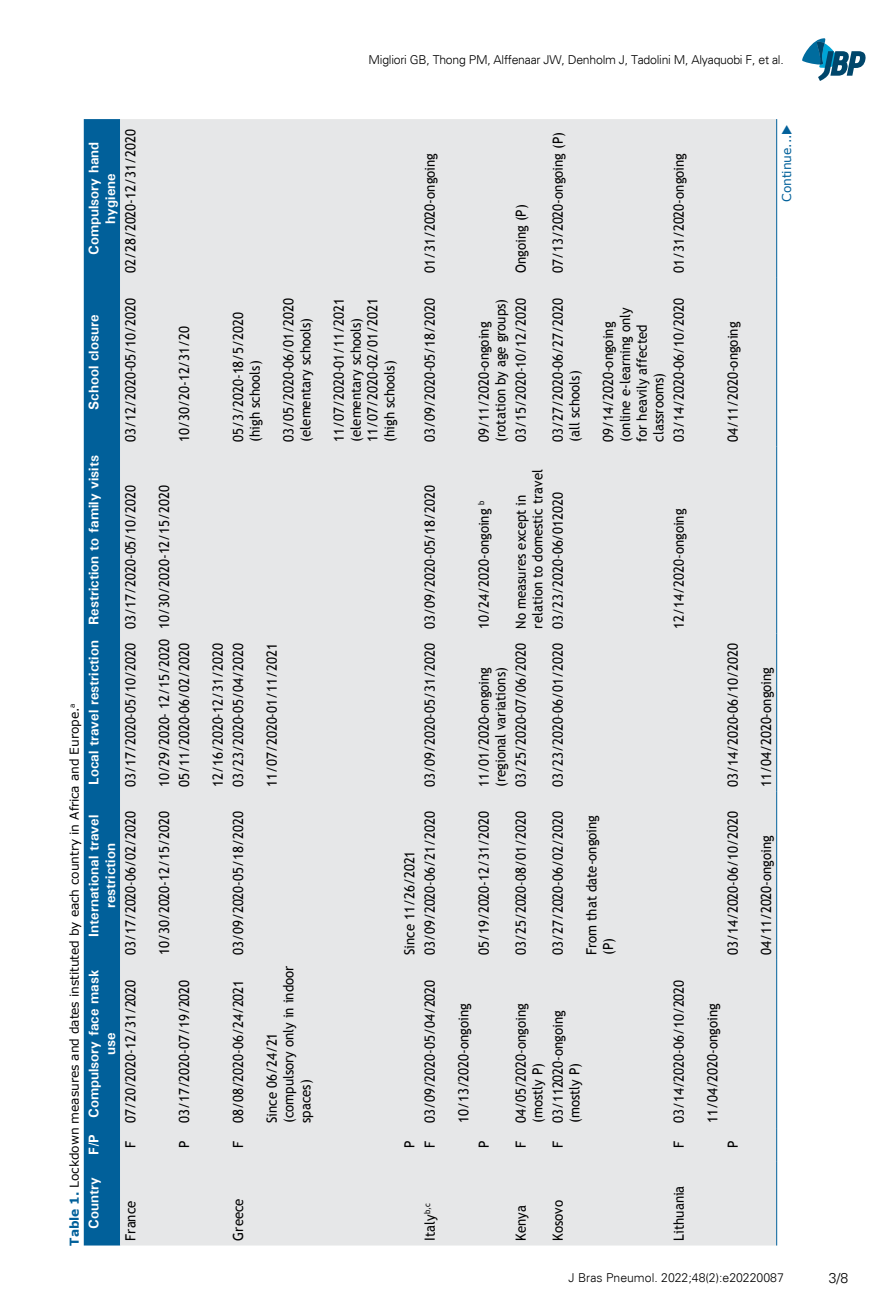
<style>
.page{position:relative;width:893px;height:1315px;background:#fff}
.page>*{position:absolute;margin:0;border:0;box-sizing:border-box;transform-origin:0 0}
.t1{font:14px/16.8px "Trebuchet MS";color:#000;scale:.94 1}
.t2{font:700 14px/16.8px "Univers";color:#fff;text-align:center}
.t3{font:300 14px "Univers";color:#000}
.t4{font:12.25px "Verdana";letter-spacing:-.01em;color:#000}
.t5{font:300 12.25px "Univers";letter-spacing:-.02em;color:#000}
.t6{font:300 12.25px "Univers";color:#000}
.t7{font:12.25px "Verdana";letter-spacing:-.01em;color:#01609a}
.s1{font-weight:700;color:#01609a}
</style>
<div class="page">
<svg style="left:802px;top:38px;width:64px;height:43px"></svg>
<div style="left:84px;top:119px;width:36px;height:1126px;background:#01609a"></div>
<div style="left:120px;top:119px;width:656px;height:1126px;background:#e6e7e8"></div>
<hr style="left:776px;top:1161px;width:1px;height:84px;background:#01609a">
<hr style="left:776px;top:1128px;width:1px;height:33px;background:#01609a">
<hr style="left:776px;top:960px;width:1px;height:168px;background:#01609a">
<hr style="left:776px;top:791px;width:1px;height:169px;background:#01609a">
<hr style="left:776px;top:633px;width:1px;height:158px;background:#01609a">
<hr style="left:776px;top:446px;width:1px;height:187px;background:#01609a">
<hr style="left:776px;top:278px;width:1px;height:168px;background:#01609a">
<hr style="left:776px;top:119px;width:1px;height:159px;background:#01609a">
<p class="t5" style="left:369px;top:52px;width:417px">Migliori GB, Thong PM, Alffenaar JW, Denholm J, Tadolini M, Alyaquobi F, et al.</p>
<p class="t1" style="left:122px;top:273px;width:154px;rotate:-90deg">02/28/2020-12/31/2020</p>
<p class="t2" style="left:85px;top:255px;width:115px;rotate:-90deg">Compulsory hand hygiene</p>
<p class="t1" style="left:422px;top:273px;width:129px;rotate:-90deg">01/31/2020-ongoing</p>
<p class="t2" style="left:85px;top:410px;width:97px;rotate:-90deg">School closure</p>
<p class="t2" style="left:85px;top:785px;width:331px;rotate:-90deg">Local travel restriction Restriction to family visits</p>
<p class="t4" style="left:67px;top:1245px;width:543px;rotate:-90deg"><span class="s1">Table 1.</span> Lockdown measures and dates instituted by each country in Africa and Europe.<sup>a</sup></p>
<p class="t2" style="left:85px;top:936px;width:123px;rotate:-90deg">International travel restriction</p>
<p class="t2" style="left:85px;top:1055px;width:87px;text-align:left;text-indent:-100px;rotate:-90deg">F/P Compulsory face mask use</p>
<p class="t2" style="left:85px;top:1229px;width:53px;rotate:-90deg">Country</p>
<p class="t1" style="left:122px;top:442px;width:154px;rotate:-90deg">03/12/2020-05/10/2020</p>
<p class="t1" style="left:122px;top:628px;width:154px;rotate:-90deg">03/17/2020-05/10/2020</p>
<p class="t1" style="left:156px;top:628px;width:154px;rotate:-90deg">10/30/2020-12/15/2020</p>
<p class="t1" style="left:122px;top:787px;width:154px;rotate:-90deg">03/17/2020-05/10/2020</p>
<p class="t1" style="left:156px;top:787px;width:158px;rotate:-90deg">10/29/2020- 12/15/2020</p>
<p class="t1" style="left:122px;top:955px;width:154px;rotate:-90deg">03/17/2020-06/02/2020</p>
<p class="t1" style="left:156px;top:955px;width:154px;rotate:-90deg">10/30/2020-12/15/2020</p>
<p class="t1" style="left:122px;top:1123px;width:154px;rotate:-90deg">07/20/2020-12/31/2020</p>
<p class="t1" style="left:122px;top:1148px;width:9px;rotate:-90deg">F</p>
<p class="t1" style="left:122px;top:1240px;width:44px;rotate:-90deg">France</p>
<p class="t1" style="left:176px;top:442px;width:125px;rotate:-90deg">10/30/20-12/31/20</p>
<p class="t1" style="left:176px;top:787px;width:154px;rotate:-90deg">05/11/2020-06/02/2020</p>
<p class="t1" style="left:210px;top:787px;width:154px;rotate:-90deg">12/16/2020-12/31/2020</p>
<p class="t1" style="left:176px;top:1123px;width:154px;rotate:-90deg">03/17/2020-07/19/2020</p>
<p class="t1" style="left:176px;top:1148px;width:9px;rotate:-90deg">P</p>
<p class="t1" style="left:230px;top:442px;width:139px;rotate:-90deg">05/3/2020-18/5/2020 (high schools)</p>
<p class="t1" style="left:280px;top:442px;width:154px;rotate:-90deg">03/05/2020-06/01/2020 (elementary schools)</p>
<p class="t1" style="left:331px;top:442px;width:154px;rotate:-90deg">11/07/2020-01/11/2021 (elementary schools)<br>11/07/2020-02/01/2021 (high schools)</p>
<p class="t1" style="left:422px;top:441px;width:154px;rotate:-90deg">03/09/2020-05/18/2020</p>
<p class="t1" style="left:230px;top:787px;width:154px;rotate:-90deg">03/23/2020-05/04/2020</p>
<p class="t1" style="left:264px;top:787px;width:154px;rotate:-90deg">11/07/2020-01/11/2021</p>
<p class="t1" style="left:230px;top:955px;width:154px;rotate:-90deg">03/09/2020-05/18/2020</p>
<p class="t1" style="left:230px;top:1123px;width:154px;rotate:-90deg">08/08/2020-06/24/2021</p>
<p class="t1" style="left:230px;top:1148px;width:9px;rotate:-90deg">F</p>
<p class="t1" style="left:264px;top:1123px;width:169px;rotate:-90deg">Since 06/24/21 (compulsory only in indoor spaces)</p>
<p class="t1" style="left:422px;top:787px;width:322px;rotate:-90deg">03/09/2020-05/31/2020 03/09/2020-05/18/2020</p>
<p class="t1" style="left:401px;top:955px;width:112px;rotate:-90deg">Since 11/26/2021</p>
<p class="t1" style="left:422px;top:955px;width:154px;rotate:-90deg">03/09/2020-06/21/2020</p>
<p class="t1" style="left:401px;top:1148px;width:9px;rotate:-90deg">P</p>
<p class="t1" style="left:422px;top:1123px;width:154px;rotate:-90deg">03/09/2020-05/04/2020</p>
<p class="t1" style="left:422px;top:1148px;width:9px;rotate:-90deg">F</p>
<p class="t1" style="left:230px;top:1240px;width:46px;rotate:-90deg">Greece</p>
<p class="t1" style="left:422px;top:1240px;width:41px;rotate:-90deg">Italy<sup>b,c</sup></p>
<p class="t1" style="left:513px;top:273px;width:74px;rotate:-90deg">Ongoing (P)</p>
<p class="t1" style="left:513px;top:441px;width:154px;rotate:-90deg">03/15/2020-10/12/2020</p>
<p class="t1" style="left:475px;top:441px;width:153px;rotate:-90deg">09/11/2020-ongoing (rotation by age groups)</p>
<p class="t1" style="left:550px;top:273px;width:151px;rotate:-90deg">07/13/2020-ongoing (P)</p>
<p class="t1" style="left:671px;top:273px;width:129px;rotate:-90deg">01/31/2020-ongoing</p>
<p class="t1" style="left:550px;top:441px;width:154px;rotate:-90deg">03/27/2020-06/27/2020 (all schools)</p>
<p class="t1" style="left:600px;top:441px;width:144px;rotate:-90deg">09/14/2020-ongoing (online e-learning only for heavily affected classrooms)</p>
<p class="t1" style="left:671px;top:441px;width:154px;rotate:-90deg">03/14/2020-06/10/2020</p>
<p class="t1" style="left:513px;top:628px;width:171px;text-indent:-158px;rotate:-90deg">03/25/2020-07/06/2020 No measures except in relation to domestic travel</p>
<p class="t1" style="left:475px;top:628px;width:138px;rotate:-90deg">10/24/2020-ongoing <sup>b</sup></p>
<p class="t1" style="left:475px;top:787px;width:129px;rotate:-90deg">11/01/2020-ongoing (regional variations)</p>
<p class="t1" style="left:550px;top:787px;width:315px;rotate:-90deg">03/23/2020–06/01/2020 03/23/2020-06/012020</p>
<p class="t1" style="left:475px;top:955px;width:154px;rotate:-90deg">05/19/2020-12/31/2020</p>
<p class="t1" style="left:513px;top:955px;width:154px;rotate:-90deg">03/25/2020-08/01/2020</p>
<p class="t1" style="left:550px;top:955px;width:154px;rotate:-90deg">03/27/2020-06/02/2020</p>
<p class="t1" style="left:583px;top:955px;width:150px;rotate:-90deg">From that date-ongoing (P)</p>
<p class="t1" style="left:671px;top:628px;width:129px;rotate:-90deg">12/14/2020-ongoing</p>
<p class="t1" style="left:455px;top:1123px;width:129px;rotate:-90deg">10/13/2020-ongoing</p>
<p class="t1" style="left:475px;top:1148px;width:9px;rotate:-90deg">P</p>
<p class="t1" style="left:513px;top:1123px;width:129px;rotate:-90deg">04/05/2020-ongoing (mostly P)</p>
<p class="t1" style="left:550px;top:1123px;width:122px;rotate:-90deg">03/112020-ongoing (mostly P)</p>
<p class="t1" style="left:513px;top:1148px;width:9px;rotate:-90deg">F</p>
<p class="t1" style="left:513px;top:1240px;width:39px;rotate:-90deg">Kenya</p>
<p class="t1" style="left:550px;top:1148px;width:9px;rotate:-90deg">F</p>
<p class="t1" style="left:550px;top:1240px;width:44px;rotate:-90deg">Kosovo</p>
<p class="t1" style="left:671px;top:1123px;width:154px;rotate:-90deg">03/14/2020-06/10/2020</p>
<p class="t1" style="left:671px;top:1148px;width:9px;rotate:-90deg">F</p>
<p class="t1" style="left:671px;top:1240px;width:60px;rotate:-90deg">Lithuania</p>
<p class="t1" style="left:724px;top:441px;width:129px;rotate:-90deg">04/11/2020-ongoing</p>
<p class="t1" style="left:724px;top:787px;width:154px;rotate:-90deg">03/14/2020-06/10/2020</p>
<p class="t1" style="left:724px;top:955px;width:154px;rotate:-90deg">03/14/2020-06/10/2020</p>
<p class="t1" style="left:704px;top:1123px;width:129px;rotate:-90deg">11/04/2020-ongoing</p>
<p class="t1" style="left:724px;top:1148px;width:9px;rotate:-90deg">P</p>
<p class="t7" style="left:779px;top:202px;width:79px;rotate:-90deg">Continue...◆</p>
<p class="t1" style="left:758px;top:787px;width:129px;rotate:-90deg">11/04/2020-ongoing</p>
<p class="t1" style="left:758px;top:955px;width:129px;rotate:-90deg">04/11/2020-ongoing</p>
<p class="t6" style="left:569px;top:1270px;width:217px">J Bras Pneumol. 2022;48(2):e20220087</p>
<p class="t3" style="left:829px;top:1269px;width:21px">3/8</p>
</div>
